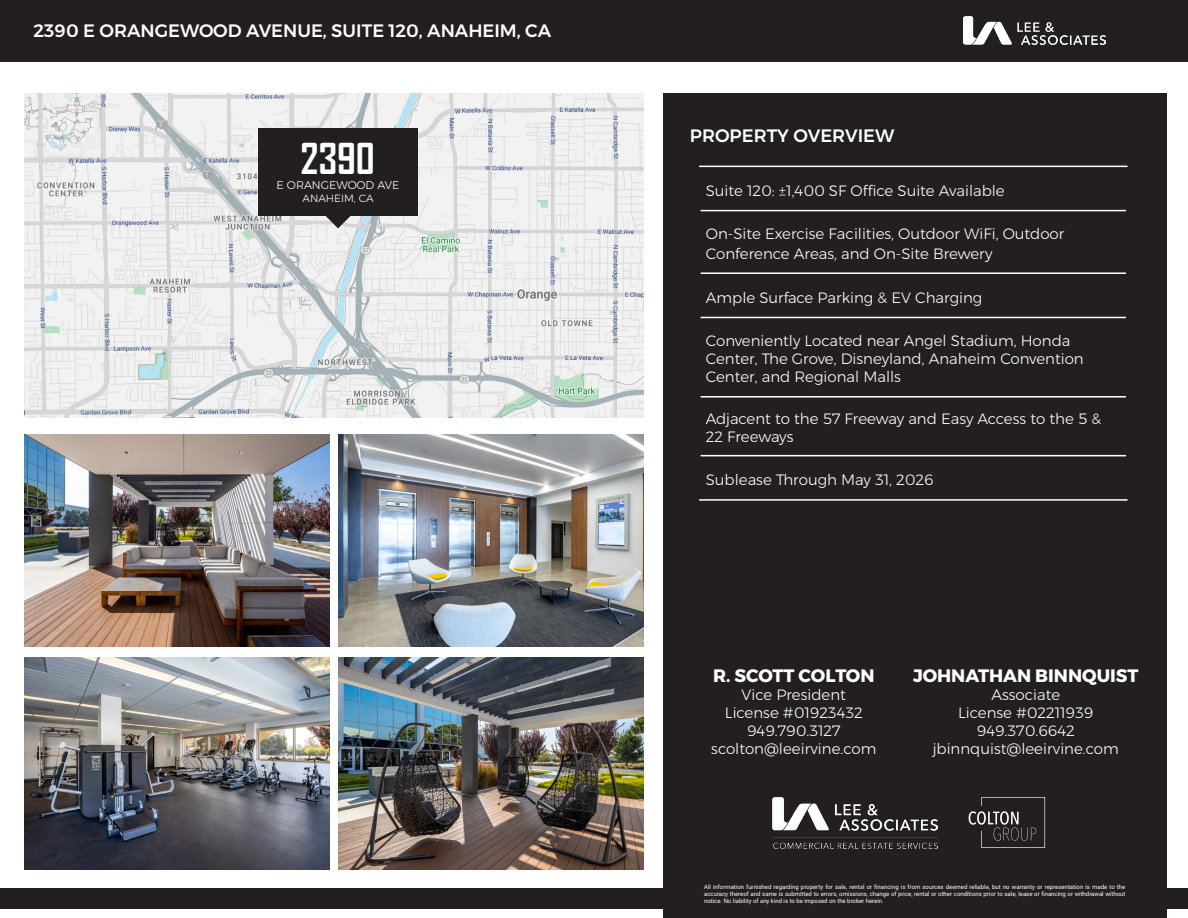
<style>
.page{position:relative;width:1188px;height:918px;background:#fff}
.page>*{position:absolute;margin:0;border:0;box-sizing:border-box;transform-origin:0 0}
.t1{font:700 40.8px "Agency FB";color:#fff}
.t2{font:500 18px "Montserrat";color:#fff}
.t3{font:700 18px "Montserrat";color:#fff}
.t4{font:300 15px/18px "Montserrat";color:#fff}
.t5{font:300 11.1px "Montserrat";color:#fff}
.t6{font:300 10.5px "Montserrat";color:#fff}
.t7{font:6px/7.2px "Roboto";color:#fff;text-align:justify}
</style>
<div class="page">
<div style="left:0;top:0;width:1188px;height:62px;background:#231f20"></div>
<img style="left:964px;top:16px;width:141px;height:29px">
<div style="left:0;top:888px;width:1188px;height:20px;background:#231f20"></div>
<div style="left:663px;top:93px;width:503px;height:825px;background:#231f20"></div>
<img style="left:25px;top:93px;width:618px;height:325px">
<img style="left:25px;top:434px;width:304px;height:212px">
<img style="left:25px;top:657px;width:304px;height:212px">
<img style="left:339px;top:434px;width:304px;height:212px">
<img style="left:339px;top:657px;width:304px;height:212px">
<div style="left:258px;top:128px;width:160px;height:88px;background:#231f20"></div>
<svg style="left:326px;top:216px;width:25px;height:12px"></svg>
<hr style="left:699px;top:166px;width:429px;height:1px;background:#fff">
<hr style="left:701px;top:210px;width:425px;height:1px;background:#fff">
<hr style="left:701px;top:272px;width:425px;height:2px;background:#fff">
<hr style="left:701px;top:317px;width:425px;height:1px;background:#fff">
<hr style="left:701px;top:396px;width:425px;height:2px;background:#fff">
<hr style="left:701px;top:455px;width:425px;height:1px;background:#fff">
<hr style="left:699px;top:499px;width:429px;height:2px;background:#fff">
<img style="left:772px;top:798px;width:165px;height:51px">
<svg style="left:969px;top:797px;width:76px;height:51px"></svg>
<p class="t2" style="left:33px;top:16px;width:519px">2390 E ORANGEWOOD AVENUE, SUITE 120, ANAHEIM, CA</p>
<p class="t1" style="left:300px;top:133px;width:76px">2390</p>
<p class="t5" style="left:277px;top:177px;width:124px">E ORANGEWOOD AVE</p>
<p class="t6" style="left:303px;top:190px;width:73px">ANAHEIM, CA</p>
<p class="t2" style="left:690px;top:121px;width:206px">PROPERTY OVERVIEW</p>
<p class="t4" style="left:706px;top:181px;width:300px">Suite 120: ±1,400 SF Office Suite Available</p>
<p class="t4" style="left:706px;top:224px;width:360px;line-height:19.5px">On-Site Exercise Facilities, Outdoor WiFi, Outdoor<br>Conference Areas, and On-Site Brewery</p>
<p class="t4" style="left:706px;top:288px;width:278px">Ample Surface Parking &amp; EV Charging</p>
<p class="t4" style="left:706px;top:332px;width:379px">Conveniently Located near Angel Stadium, Honda<br>Center, The Grove, Disneyland, Anaheim Convention<br>Center, and Regional Malls</p>
<p class="t4" style="left:706px;top:410px;width:397px">Adjacent to the 57 Freeway and Easy Access to the 5 &amp;<br>22 Freeways</p>
<p class="t4" style="left:706px;top:471px;width:229px">Sublease Through May 31, 2026</p>
<p class="t3" style="left:713px;top:661px;width:163px">R. SCOTT COLTON</p>
<p class="t4" style="left:742px;top:685px;width:106px">Vice President</p>
<p class="t4" style="left:725px;top:703px;width:139px">License #01923432</p>
<p class="t4" style="left:747px;top:721px;width:95px">949.790.3127</p>
<p class="t4" style="left:711px;top:739px;width:167px">scolton@leeirvine.com</p>
<p class="t3" style="left:913px;top:661px;width:227px">JOHNATHAN BINNQUIST</p>
<p class="t4" style="left:991px;top:685px;width:70px">Associate</p>
<p class="t4" style="left:958px;top:703px;width:137px">License #02211939</p>
<p class="t4" style="left:977px;top:721px;width:100px">949.370.6642</p>
<p class="t4" style="left:933px;top:739px;width:187px">jbinnquist@leeirvine.com</p>
<p class="t7" style="left:704px;top:883px;width:423px">All information furnished regarding property for sale, rental or financing is from sources deemed reliable, but no warranty or representation is made to the accuracy thereof and same is submitted to errors, omissions, change of price, rental or other conditions prior to sale, lease or financing or withdrawal without notice. No liability of any kind is to be imposed on the broker herein.</p>
</div>
